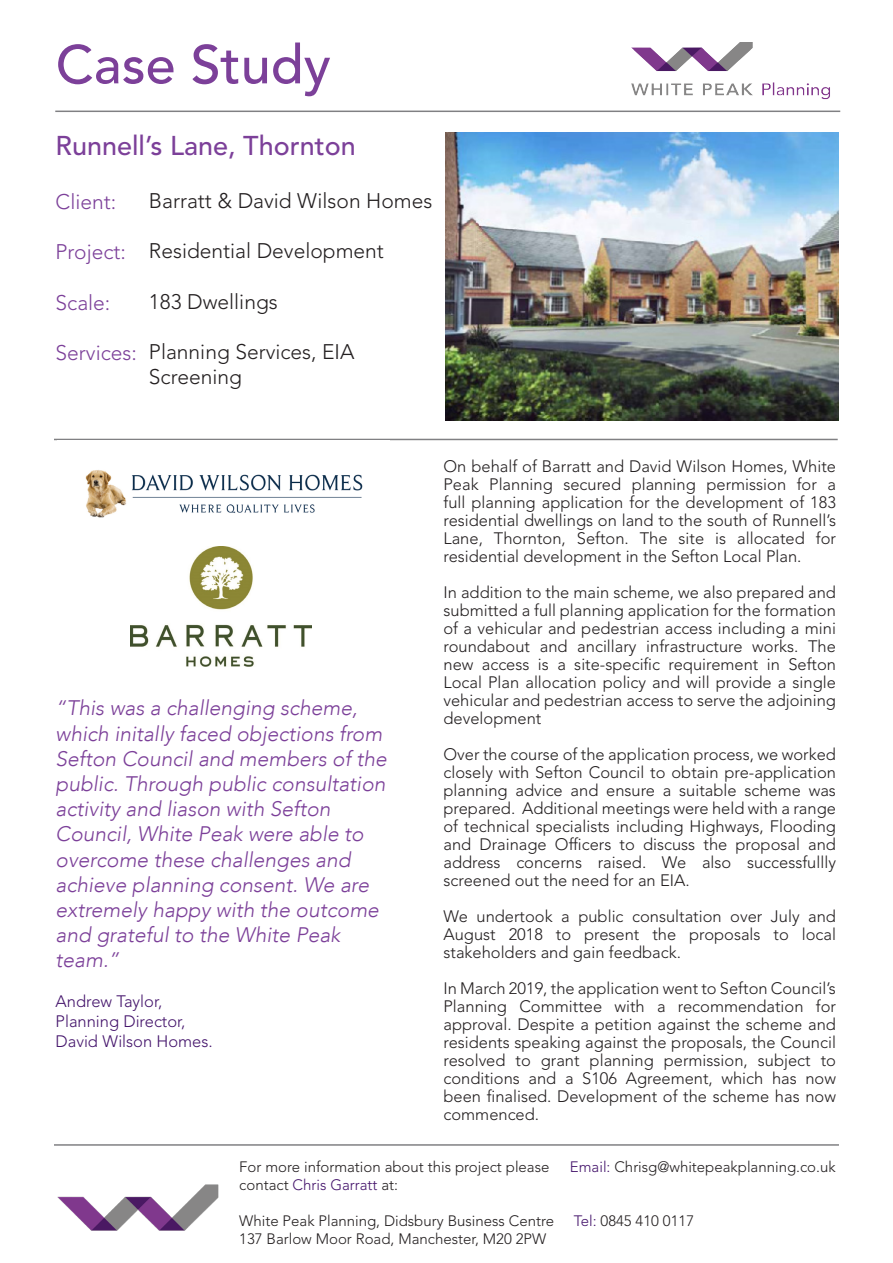
<style>
.page{position:relative;width:893px;height:1263px;background:#fff}
.page>*{position:absolute;margin:0;border:0;box-sizing:border-box;transform-origin:0 0}
.t1{font:500 54px "Avenir LT Std";color:#7c4099}
.t2{font:500 27px "Avenir LT Std";color:#7c4099}
.t3{font:italic 300 21px/25.2px "Avenir LT";color:#7c4099}
.t4{font:300 21px/25.2px "Avenir LT Std";color:#231f20}
.t5{font:300 21px "Avenir LT Std";color:#7c4099}
.t6{font:300 16.5px/18px "Avenir LT Std";color:#231f20;text-align:justify}
.t7{font:300 16.5px "Avenir LT Std";color:#44146b}
.t8{font:300 15px/18px "Avenir LT Std";color:#231f20}
.s1{color:#44146b}
</style>
<div class="page">
<img style="left:631px;top:43px;width:199px;height:57px">
<hr style="left:54px;top:1144px;width:785px;height:2px;background:#808083">
<hr style="left:54px;top:439px;width:784px;height:1px;background:#808083">
<hr style="left:55px;top:111px;width:785px;height:1px;background:#808083">
<img style="left:57px;top:1184px;width:162px;height:47px">
<img style="left:446px;top:133px;width:392px;height:287px">
<img style="left:85px;top:470px;width:278px;height:48px">
<img style="left:130px;top:546px;width:182px;height:121px">
<p class="t1" style="left:56px;top:33px;width:277px">Case Study</p>
<p class="t2" style="left:56px;top:130px;width:302px">Runnell’s Lane, Thornton</p>
<p class="t5" style="left:56px;top:189px;width:62px">Client:</p>
<p class="t5" style="left:56px;top:240px;width:72px">Project:</p>
<p class="t5" style="left:56px;top:290px;width:56px">Scale:</p>
<p class="t5" style="left:56px;top:341px;width:83px">Services:</p>
<p class="t4" style="left:149px;top:188px;width:285px">Barratt &amp; David Wilson Homes</p>
<p class="t4" style="left:149px;top:238px;width:236px">Residential Development</p>
<p class="t4" style="left:149px;top:289px;width:130px">183 Dwellings</p>
<p class="t4" style="left:149px;top:339px;width:207px">Planning Services, EIA<br>Screening</p>
<p class="t3" style="left:56px;top:696px;width:333px">“This was a challenging scheme, which initally faced objections from<br>Sefton Council and members of the public. Through public consultation activity and liason with Sefton<br>Council, White Peak were able to overcome these challenges and achieve planning consent. We are extremely happy with the outcome and grateful to the White Peak team.”</p>
<p class="t7" style="left:56px;top:992px;width:108px">Andrew Taylor,</p>
<p class="t7" style="left:56px;top:1011px;width:131px">Planning Director,</p>
<p class="t7" style="left:56px;top:1031px;width:159px">David Wilson Homes.</p>
<p class="t6" style="left:443px;top:457px;width:394px">On behalf of Barratt and David Wilson Homes, White Peak Planning secured planning permission for a full planning application for the development of 183 residential dwellings on land to the south of Runnell’s Lane, Thornton, Sefton. The site is allocated for residential development in the Sefton Local Plan.</p>
<p class="t6" style="left:443px;top:583px;width:394px">In addition to the main scheme, we also prepared and submitted a full planning application for the formation of a vehicular and pedestrian access including a mini roundabout and ancillary infrastructure works. The new access is a site-specific requirement in Sefton Local Plan allocation policy and will provide a single vehicular and pedestrian access to serve the adjoining development</p>
<p class="t6" style="left:443px;top:745px;width:394px">Over the course of the application process, we worked closely with Sefton Council to obtain pre-application planning advice and ensure a suitable scheme was prepared. Additional meetings were held with a range of technical specialists including Highways, Flooding and Drainage Officers to discuss the proposal and address concerns raised. We also successfullly screened out the need for an EIA.</p>
<p class="t6" style="left:443px;top:907px;width:394px">We undertook a public consultation over July and August 2018 to present the proposals to local stakeholders and gain feedback.</p>
<p class="t6" style="left:443px;top:979px;width:394px">In March 2019, the application went to Sefton Council’s Planning Committee with a recommendation for approval. Despite a petition against the scheme and residents speaking against the proposals, the Council resolved to grant planning permission, subject to conditions and a S106 Agreement, which has now been finalised. Development of the scheme has now commenced.</p>
<p class="t8" style="left:239px;top:1158px;width:312px">For more information about this project please contact <span class="s1">Chris Garratt</span> at:</p>
<p class="t8" style="left:239px;top:1212px;width:316px">White Peak Planning, Didsbury Business Centre</p>
<p class="t8" style="left:239px;top:1230px;width:309px">137 Barlow Moor Road, Manchester, M20 2PW</p>
<p class="t8" style="left:570px;top:1158px;width:267px"><span class="s1">Email:</span> Chrisg@whitepeakplanning.co.uk</p>
<p class="t8" style="left:574px;top:1212px;width:122px"><span class="s1">Tel:</span> 0845 410 0117</p>
</div>
